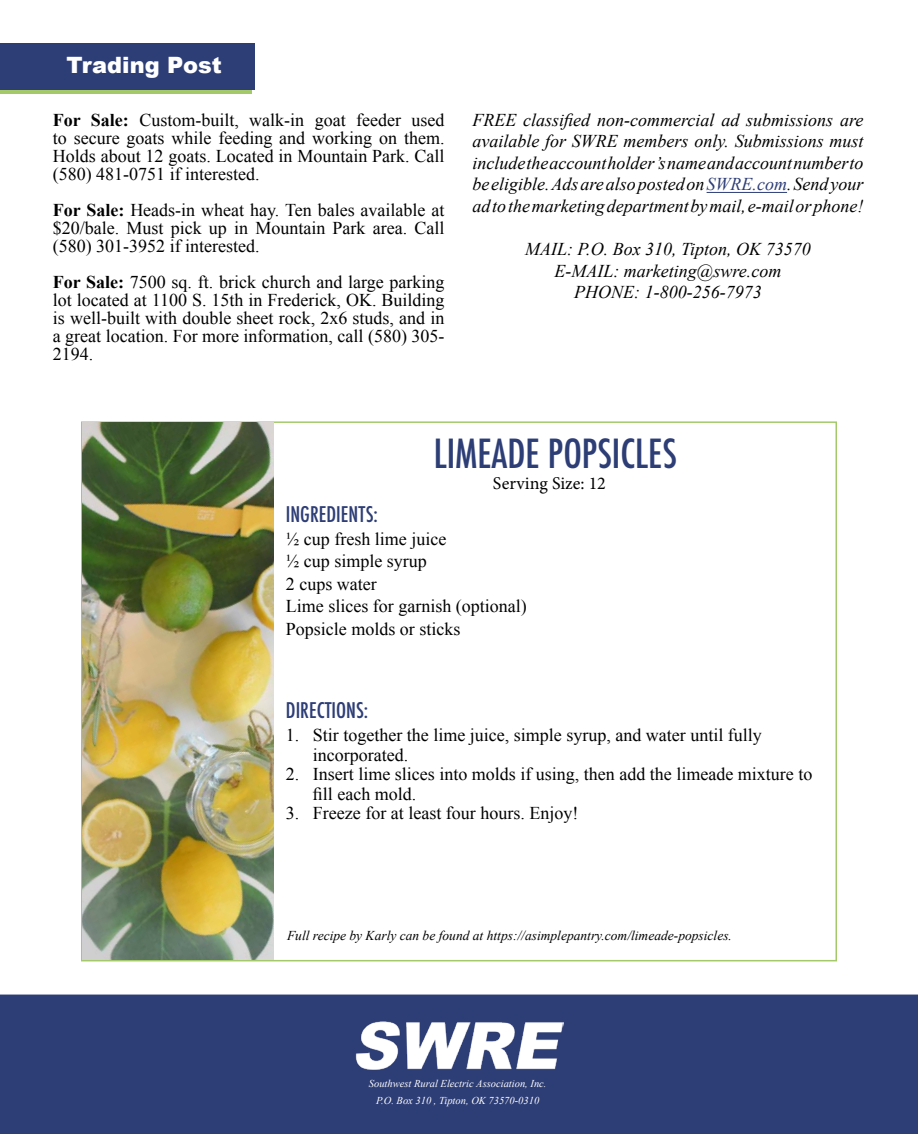
<style>
.page{position:relative;width:918px;height:1134px;background:#fff}
.page>*{position:absolute;margin:0;border:0;box-sizing:border-box;transform-origin:0 0}
.t1{font:500 condensed 39px "Futura";color:#2d3d76}
.t2{font:900 22.5px "Arial";color:#fff}
.t3{font:500 condensed 21px "Futura";color:#2d3d76}
.t4{font:18px/18px "Times New Roman";color:#000;text-align:justify}
.t5{font:italic 18px/21.6px "Times New Roman";color:#000;text-align:justify}
.t6{font:18px "Minion Pro";color:#000}
.t7{font:italic 13.5px "Times New Roman";color:#000}
.t8{font:italic 10.5px/16.5px "Times New Roman";color:#fff;text-align:center}
.s1{font-weight:700}
.s2{color:#2d3d76}
</style>
<div class="page">
<hr style="left:707px;top:192px;width:80px;height:1px;background:#2d3d76">
<div style="left:0;top:995px;width:918px;height:139px;background:#2d3d76"></div>
<div style="left:0;top:57px;width:251px;height:37px;background:#a3c96a"></div>
<div style="left:0;top:44px;width:254px;height:46px;background:#2d3d76"></div>
<img style="left:355px;top:1021px;width:208px;height:50px">
<img style="left:83px;top:423px;width:191px;height:537px">
<p class="t2" style="left:67px;top:49px;width:157px">Trading Post</p>
<p class="t4" style="left:53px;top:110px;width:393px"><span class="s1">For Sale:</span> Custom-built, walk-in goat feeder used to secure goats while feeding and working on them.<br>Holds about 12 goats. Located in Mountain Park. Call (580) 481-0751 if interested.</p>
<p class="t4" style="left:53px;top:200px;width:393px"><span class="s1">For Sale:</span> Heads-in wheat hay. Ten bales available at $20/bale. Must pick up in Mountain Park area. Call (580) 301-3952 if interested.</p>
<p class="t4" style="left:53px;top:272px;width:393px"><span class="s1">For Sale:</span> 7500 sq. ft. brick church and large parking lot located at 1100 S. 15th in Frederick, OK. Building is well-built with double sheet rock, 2x6 studs, and in a great location. For more information, call (580) 305- 2194.</p>
<p class="t5" style="left:472px;top:108px;width:393px">FREE classified non-commercial ad submissions are available for SWRE members only. Submissions must include the account holder’s name and account number to be eligible. Ads are also posted on <span class="s2">SWRE.com</span>. Send your ad to the marketing department by mail, e-mail or phone!</p>
<p class="t5" style="left:525px;top:238px;width:287px;text-align:center">MAIL: P.O. Box 310, Tipton, OK 73570<br>E-MAIL: marketing@swre.com<br>PHONE: 1-800-256-7973</p>
<h1 class="t1" style="left:434px;top:428px;width:245px">LIMEADE POPSICLES</h1>
<p class="t3" style="left:286px;top:501px;width:93px">INGREDIENTS:</p>
<p class="t6" style="left:493px;top:471px;width:114px">Serving Size: 12</p>
<p class="t4" style="left:286px;top:527px;width:242px;line-height:22.5px;text-align:left">½ cup fresh lime juice<br>½ cup simple syrup<br>2 cups water<br>Lime slices for garnish (optional)<br>Popsicle molds or sticks</p>
<p class="t3" style="left:286px;top:697px;width:84px">DIRECTIONS:</p>
<p class="t4" style="left:313px;top:725px;width:450px;line-height:19.5px;text-indent:-27px">1. Stir together the lime juice, simple syrup, and water until fully incorporated.</p>
<p class="t4" style="left:313px;top:764px;width:501px;line-height:19.5px;text-indent:-27px">2. Insert lime slices into molds if using, then add the limeade mixture to fill each mold.</p>
<p class="t4" style="left:286px;top:804px;width:294px">3. Freeze for at least four hours. Enjoy!</p>
<p class="t7" style="left:287px;top:926px;width:446px">Full recipe by Karly can be found at https://asimplepantry.com/limeade-popsicles.</p>
<p class="t8" style="left:369px;top:1075px;width:179px">Southwest Rural Electric Association, Inc.<br>P.O. Box 310 , Tipton, OK 73570-0310</p>
</div>
